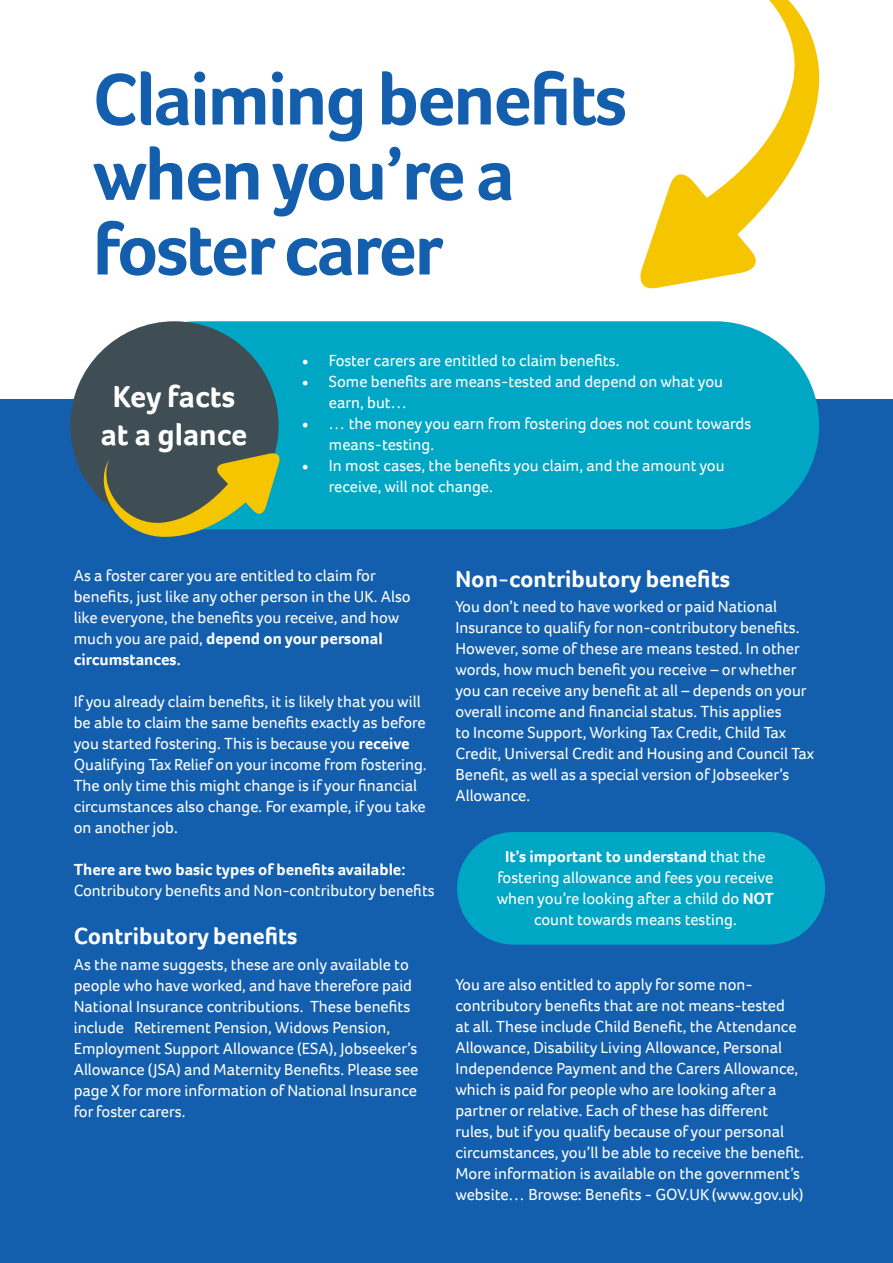
<style>
.page{position:relative;width:893px;height:1263px;background:#fff}
.page>*{position:absolute;margin:0;border:0;box-sizing:border-box;transform-origin:0 0}
.t1{font:700 75px/75px "Foco";letter-spacing:-.03em;color:#135fad}
.t2{font:700 31.35px/38px "Foco";color:#fff;text-align:center}
.t3{font:700 24px "Foco";color:#fff}
.t4{font:16.5px/21px "Foco";color:#fff}
.s1{font-family:"Minion Pro";font-size:18px}
.s2{font-weight:700}
</style>
<div class="page">
<div style="left:0;top:400px;width:893px;height:863px;background:#135fad"></div>
<div style="left:93px;top:321px;width:726px;height:208px;background:#00a7c4;border-radius:104px"></div>
<div style="left:70px;top:321px;width:209px;height:209px;background:#3f4e55;border-radius:50%"></div>
<svg style="left:103px;top:451px;width:180px;height:86px"></svg>
<div style="left:457px;top:832px;width:368px;height:112px;background:#00a7c4;border-radius:56px"></div>
<svg style="left:640px;top:0;width:180px;height:289px"></svg>
<p class="t1" style="left:93px;top:61px;width:536px">Claiming benefits when you’re a foster carer</p>
<p class="t2" style="left:101px;top:377px;width:148px">Key facts at a glance</p>
<p class="t4" style="left:302px;top:349px;width:319px"><span class="s1">•</span> Foster carers are entitled to claim benefits.</p>
<p class="t4" style="left:329px;top:370px;width:396px;text-indent:-27px"><span class="s1">•</span> Some benefits are means-tested and depend on what you earn, but…</p>
<p class="t4" style="left:329px;top:412px;width:424px;text-indent:-27px"><span class="s1">•</span> … the money you earn from fostering does not count towards means-testing.</p>
<p class="t4" style="left:329px;top:454px;width:397px;text-indent:-27px"><span class="s1">•</span> In most cases, the benefits you claim, and the amount you receive, will not change.</p>
<p class="t4" style="left:74px;top:565px;width:339px">As a foster carer you are entitled to claim for benefits, just like any other person in the UK. Also like everyone, the benefits you receive, and how much you are paid, <span class="s2">depend on your personal circumstances.</span></p>
<p class="t4" style="left:74px;top:691px;width:354px">If you already claim benefits, it is likely that you will be able to claim the same benefits exactly as before you started fostering. This is because you <span class="s2">receive </span>Qualifying Tax Relief on your income from fostering.<br>The only time this might change is if your financial circumstances also change. For example, if you take on another job.</p>
<p class="t4" style="left:74px;top:859px;width:363px"><span class="s2">There are two basic types of benefits available:<br></span>Contributory benefits and Non-contributory benefits</p>
<p class="t3" style="left:74px;top:920px;width:225px">Contributory benefits</p>
<p class="t4" style="left:74px;top:953px;width:346px">As the name suggests, these are only available to people who have worked, and have therefore paid National Insurance contributions. These benefits include Retirement Pension, Widows Pension, Employment Support Allowance (ESA), Jobseeker’s Allowance (JSA) and Maternity Benefits. Please see page X for more information of National Insurance for foster carers.</p>
<p class="t3" style="left:455px;top:563px;width:276px">Non-contributory benefits</p>
<p class="t4" style="left:455px;top:596px;width:360px">You don’t need to have worked or paid National Insurance to qualify for non-contributory benefits.<br>However, some of these are means tested. In other words, how much benefit you receive – or whether you can receive any benefit at all – depends on your overall income and financial status. This applies<br>to Income Support, Working Tax Credit, Child Tax Credit, Universal Credit and Housing and Council Tax Benefit, as well as a special version of Jobseeker’s Allowance.</p>
<p class="t4" style="left:497px;top:845px;width:279px;text-align:center"><span class="s2">It’s important to understand</span> that the fostering allowance and fees you receive when you’re looking after a child do <span class="s2">NOT </span>count towards means testing.</p>
<p class="t4" style="left:455px;top:974px;width:350px">You are also entitled to apply for some non&shy;contributory benefits that are not means-tested<br>at all. These include Child Benefit, the Attendance Allowance, Disability Living Allowance, Personal Independence Payment and the Carers Allowance, which is paid for people who are looking after a partner or relative. Each of these has different rules, but if you qualify because of your personal circumstances, you’ll be able to receive the benefit.<br>More information is available on the government’s website… Browse: Benefits - GOV.UK (www.gov.uk)</p>
</div>
